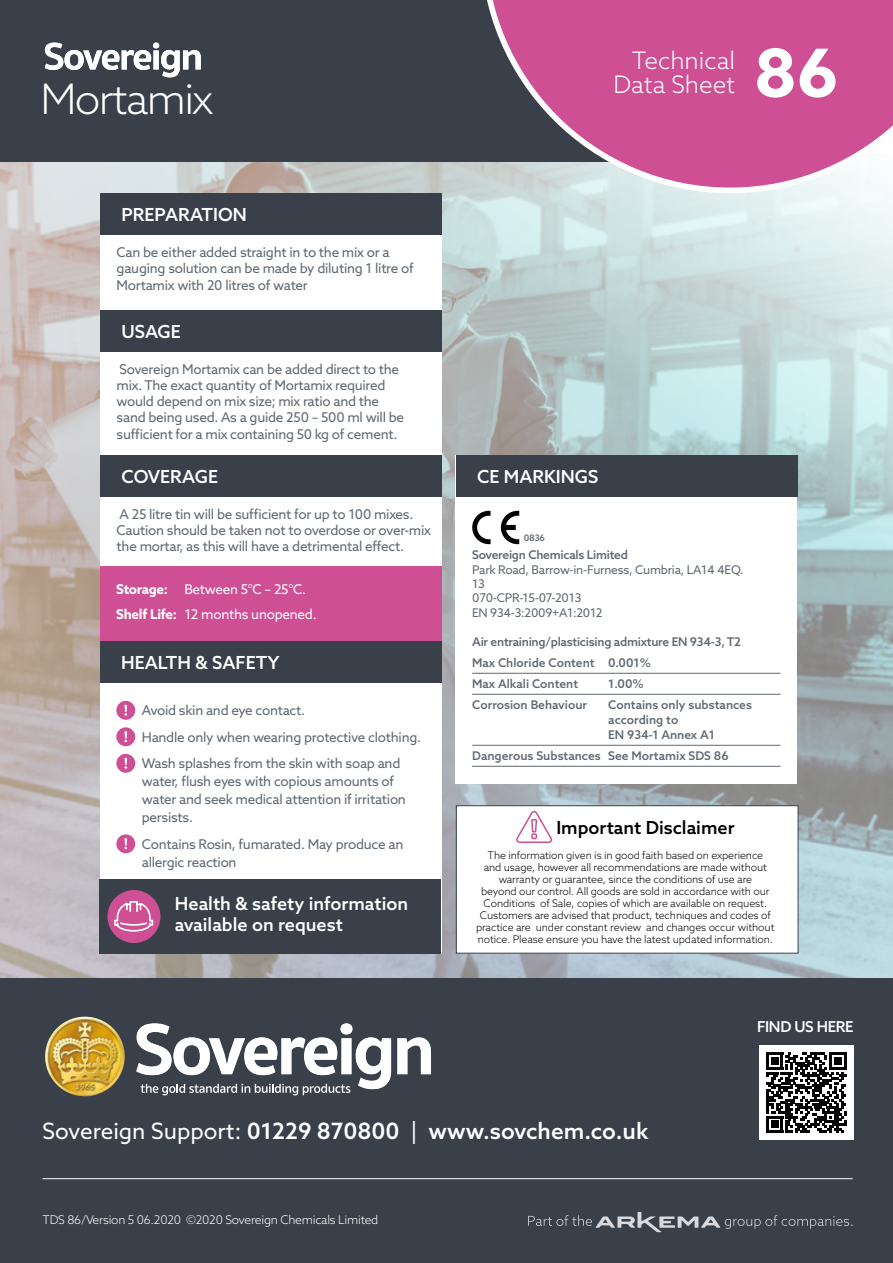
<style>
.page{position:relative;width:893px;height:1263px;background:#fff}
.page>*{position:absolute;margin:0;border:0;box-sizing:border-box;transform-origin:0 0}
.t1{font:700 66.6px "Azo Sans";color:#fff}
.t2{font:300 42px "Azo Sans";letter-spacing:-.04em;color:#fff}
.t3{font:300 24.15px/24.2px "Azo Sans";color:#fff;text-align:right}
.t4{font:500 22.5px "Azo Sans";color:#fff}
.t5{font:500 18px/21.6px "Azo Sans";color:#fff}
.t6{font:500 18px "Azo Sans";color:#000}
.t7{font:500 15px "Azo Sans";letter-spacing:-.02em;color:#fff}
.t8{font:13.5px/16.2px "Azo Sans";letter-spacing:-.02em;color:#5f6872}
.t9{font:13.5px/24.8px "Azo Sans";letter-spacing:-.02em;color:#fff}
.t10{font:500 12px/21px "Azo Sans";letter-spacing:-.02em;color:#5f6872}
.t11{font:500 12px/15px "Azo Sans";color:#5f6872}
.t12{font:12px/14.4px "Azo Sans";letter-spacing:-.02em;color:#5f6872}
.t13{font:300 12px "Azo Sans";letter-spacing:-.02em;color:#fff}
.t14{font:300 10.5px/12px "Azo Sans";letter-spacing:-.01em;color:#000;text-align:center}
.t15{font:500 9px "Azo Sans";color:#5f6872}
.s1{font-weight:700}
.s2{font-weight:400}
</style>
<div class="page">
<img style="left:0;top:162px;width:893px;height:816px">
<div style="left:0;top:0;width:719px;height:162px;background:#39404a"></div>
<div style="left:0;top:978px;width:893px;height:285px;background:#39404a"></div>
<div style="left:456px;top:455px;width:341px;height:329px;background:#fff"></div>
<div style="left:100px;top:228px;width:341px;height:725px;background:#fff"></div>
<div style="left:100px;top:879px;width:341px;height:74px;background:#39404a"></div>
<div style="left:100px;top:567px;width:341px;height:74px;background:#ce4f93"></div>
<div style="left:107px;top:890px;width:54px;height:53px;background:#ce4f93;border-radius:50%"></div>
<svg style="left:114px;top:901px;width:40px;height:31px"></svg>
<div style="left:116px;top:701px;width:19px;height:19px;background:#ce4f93;border-radius:50%"></div>
<svg style="left:124px;top:705px;width:3px;height:11px"></svg>
<div style="left:116px;top:727px;width:19px;height:19px;background:#ce4f93;border-radius:50%"></div>
<svg style="left:124px;top:731px;width:3px;height:11px"></svg>
<div style="left:116px;top:754px;width:19px;height:19px;background:#ce4f93;border-radius:50%"></div>
<svg style="left:124px;top:758px;width:3px;height:11px"></svg>
<div style="left:116px;top:834px;width:19px;height:19px;background:#ce4f93;border-radius:50%"></div>
<svg style="left:124px;top:838px;width:3px;height:11px"></svg>
<svg style="left:472px;top:511px;width:19px;height:33px"></svg>
<svg style="left:501px;top:511px;width:18px;height:33px"></svg>
<hr style="left:472px;top:673px;width:308px;height:1px;background:#5f6872">
<hr style="left:472px;top:694px;width:308px;height:1px;background:#5f6872">
<hr style="left:472px;top:745px;width:308px;height:1px;background:#5f6872">
<hr style="left:472px;top:766px;width:308px;height:1px;background:#5f6872">
<svg style="left:397px;top:1037px;width:34px;height:37px"></svg>
<svg style="left:136px;top:1023px;width:255px;height:72px"></svg>
<img style="left:45px;top:1016px;width:80px;height:80px">
<svg style="left:528px;top:1212px;width:324px;height:20px"></svg>
<hr style="left:43px;top:1178px;width:809px;height:1px;background:#fff">
<svg style="left:45px;top:43px;width:156px;height:34px"></svg>
<div style="left:100px;top:194px;width:342px;height:41px;background:#39404a"></div>
<div style="left:100px;top:310px;width:342px;height:42px;background:#39404a"></div>
<div style="left:100px;top:455px;width:342px;height:42px;background:#39404a"></div>
<div style="left:100px;top:641px;width:341px;height:41px;background:#39404a"></div>
<div style="left:456px;top:455px;width:341px;height:42px;background:#39404a"></div>
<svg style="left:480px;top:0;width:413px;height:193px"></svg>
<div style="left:456px;top:805px;width:342px;height:148px;background:#fff;border:1px solid #39404a"></div>
<svg style="left:516px;top:810px;width:36px;height:33px"></svg>
<div style="left:759px;top:1045px;width:95px;height:95px;background:#fff"></div>
<svg style="left:766px;top:1052px;width:80px;height:81px"></svg>
<h2 class="t2" style="left:40px;top:72px;width:174px">Mortamix</h2>
<h3 class="t5" style="left:122px;top:204px;width:127px">PREPARATION</h3>
<p class="t8" style="left:117px;top:244px;width:299px">Can be either added straight in to the mix or a gauging solution can be made by diluting 1 litre of<br>Mortamix with 20 litres of water</p>
<h3 class="t5" style="left:122px;top:320px;width:61px">USAGE</h3>
<p class="t8" style="left:117px;top:361px;width:289px">Sovereign Mortamix can be added direct to the mix. The exact quantity of Mortamix required would depend on mix size; mix ratio and the sand being used. As a guide 250 – 500 ml will be sufficient for a mix containing 50 kg of cement.</p>
<h3 class="t5" style="left:122px;top:466px;width:98px">COVERAGE</h3>
<p class="t8" style="left:117px;top:506px;width:316px">A 25 litre tin will be sufficient for up to 100 mixes.<br>Caution should be taken not to overdose or over-mix the mortar, as this will have a detrimental effect.</p>
<p class="t9" style="left:116px;top:577px;width:202px"><span class="s1">Storage:</span> Between 5°C – 25°C.<br><span class="s1">Shelf Life:</span> 12 months unopened.</p>
<h3 class="t5" style="left:121px;top:651px;width:160px">HEALTH &amp; SAFETY</h3>
<p class="t8" style="left:142px;top:697px;width:281px;line-height:26.5px">Avoid skin and eye contact.<br>Handle only when wearing protective clothing.<br>Wash splashes from the skin with soap and</p>
<p class="t8" style="left:142px;top:772px;width:266px;line-height:18px">water, flush eyes with copious amounts of water and seek medical attention if irritation persists.</p>
<p class="t8" style="left:142px;top:835px;width:263px;line-height:18px">Contains Rosin, fumarated. May produce an allergic reaction</p>
<h3 class="t5" style="left:175px;top:892px;width:235px">Health &amp; safety information available on request</h3>
<h3 class="t3" style="left:613px;top:48px;width:123px">Technical<br>Data Sheet</h3>
<h1 class="t1" style="left:754px;top:29px;width:86px">86</h1>
<h3 class="t5" style="left:477px;top:466px;width:123px">CE MARKINGS</h3>
<p class="t15" style="left:524px;top:532px;width:23px">0836</p>
<p class="t10" style="left:472px;top:544px;width:157px">Sovereign Chemicals Limited</p>
<p class="t12" style="left:472px;top:562px;width:273px">Park Road, Barrow-in-Furness, Cumbria, LA14 4EQ.<br>13<br>070-CPR-15-07-2013<br>EN 934-3:2009+A1:2012</p>
<p class="t10" style="left:472px;top:631px;width:270px">Air entraining/plasticising admixture EN 934-3, T2<br>Max Chloride Content 0.001%<br>Max Alkali Content</p>
<p class="t11" style="left:608px;top:676px;width:37px">1.00%</p>
<p class="t11" style="left:472px;top:697px;width:116px">Corrosion Behaviour</p>
<p class="t11" style="left:608px;top:697px;width:145px">Contains only substances according to<br>EN 934-1 Annex A1</p>
<p class="t11" style="left:472px;top:748px;width:258px">Dangerous Substances See Mortamix SDS 86</p>
<h3 class="t6" style="left:556px;top:816px;width:180px">Important Disclaimer</h3>
<p class="t14" style="left:476px;top:849px;width:300px">The information given is in good faith based on experience<br>and usage, however all recommendations are made without warranty or guarantee, since the conditions of use are<br>beyond our control. All goods are sold in accordance with our Conditions of Sale, copies of which are available on request.<br>Customers are advised that product, techniques and codes of practice are under constant review and changes occur without notice. Please ensure you have the latest updated information.</p>
<p class="t7" style="left:757px;top:1017px;width:98px">FIND US HERE</p>
<h3 class="t4" style="left:43px;top:1116px;width:607px"><span class="s2">Sovereign Support:</span> 01229 870800 <span class="s2">|</span> www.sovchem.co.uk</h3>
<p class="t13" style="left:43px;top:1211px;width:337px">TDS 86/Version 5 06.2020 ©2020 Sovereign Chemicals Limited</p>
</div>
